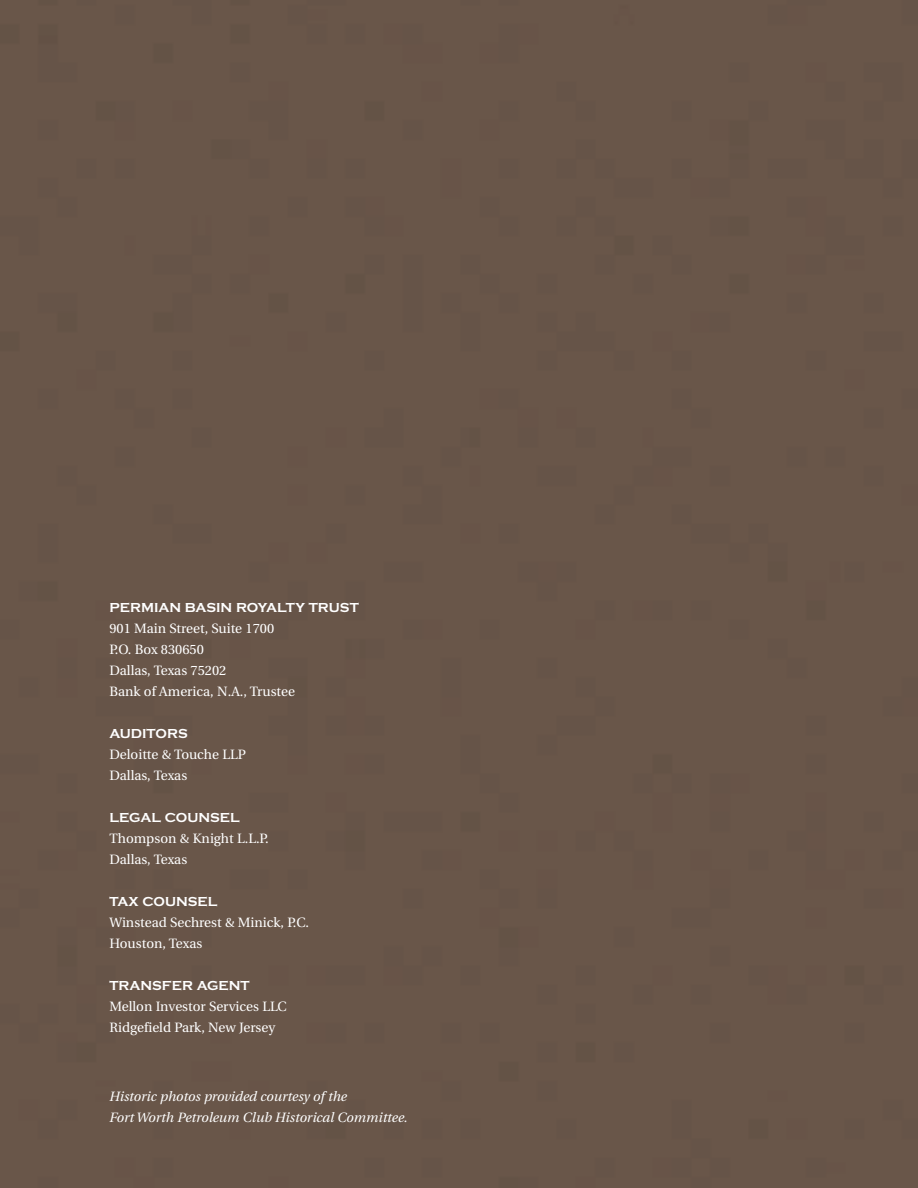
<style>
.page{position:relative;width:918px;height:1188px;background:#695649}
.page>*{position:absolute;margin:0;border:0;box-sizing:border-box;transform-origin:0 0}
.t1{font:13.5px/21px "Utopia";color:#fff}
.t2{font:italic 13.5px/21px "Utopia";color:#fff}
.t3{font:700 13.5px "Copperplate Gothic";color:#fff}
</style>
<div class="page">
<p class="t3" style="left:110px;top:599px;width:251px">PERMIAN BASIN ROYALTY TRUST</p>
<p class="t1" style="left:110px;top:619px;width:187px">901 Main Street, Suite 1700<br>P.O. Box 830650<br>Dallas, Texas 75202<br>Bank of America, N.A., Trustee</p>
<p class="t3" style="left:110px;top:725px;width:80px">AUDITORS</p>
<p class="t1" style="left:110px;top:745px;width:138px">Deloitte &amp; Touche LLP<br>Dallas, Texas</p>
<p class="t3" style="left:110px;top:809px;width:132px">LEGAL COUNSEL</p>
<p class="t1" style="left:110px;top:829px;width:161px">Thompson &amp; Knight L.L.P.<br>Dallas, Texas</p>
<p class="t3" style="left:110px;top:893px;width:109px">TAX COUNSEL</p>
<p class="t1" style="left:110px;top:913px;width:201px">Winstead Sechrest &amp; Minick, P.C.<br>Houston, Texas</p>
<p class="t3" style="left:110px;top:977px;width:142px">TRANSFER AGENT</p>
<p class="t1" style="left:110px;top:997px;width:179px">Mellon Investor Services LLC<br>Ridgefield Park, New Jersey</p>
<p class="t2" style="left:110px;top:1088px;width:300px">Historic photos provided courtesy of the<br>Fort Worth Petroleum Club Historical Committee.</p>
</div>
